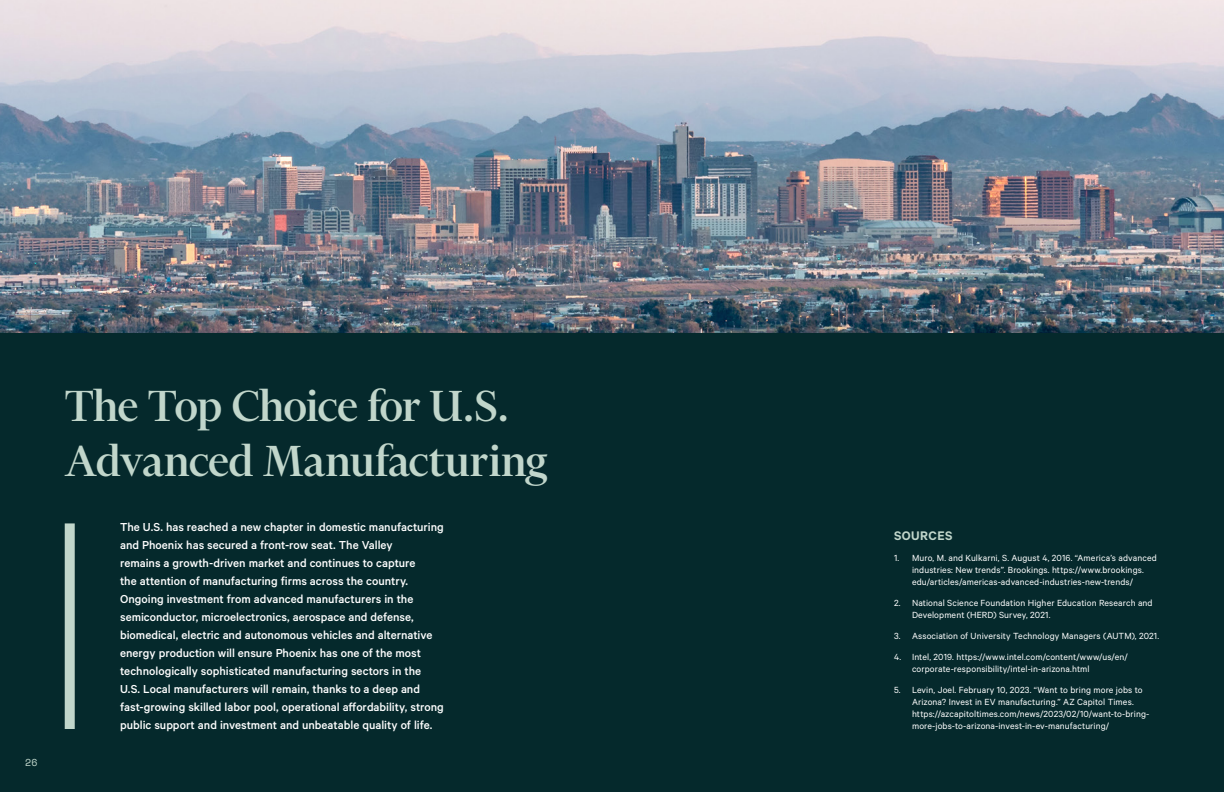
<style>
.page{position:relative;width:1224px;height:792px;background:#fff}
.page>*{position:absolute;margin:0;border:0;box-sizing:border-box;transform-origin:0 0}
.t1{font:500 49.7px/54.9px "Financier Display";letter-spacing:-.01em;color:#c1d6cb}
.t2{font:600 14px "Calibre";letter-spacing:.03em;color:#c1d6cb}
.t3{font:500 13px/18px "Calibre";color:#fff}
.t4{font:10px/12px "Calibre";letter-spacing:.01em;color:#fff}
.t5{font:10px "Space Mono";color:#c1d6cb}
</style>
<div class="page">
<div style="left:0;top:324px;width:1224px;height:468px;background:#05292c"></div>
<img style="left:0;top:0;width:1224px;height:333px">
<div style="left:65px;top:523px;width:10px;height:206px;background:#c1d6cb"></div>
<p class="t5" style="left:25px;top:756px;width:14px">26</p>
<h1 class="t1" style="left:65px;top:378px;width:484px">The Top Choice for U.S.<br>Advanced Manufacturing</h1>
<p class="t3" style="left:120px;top:518px;width:325px">The U.S. has reached a new chapter in domestic manufacturing and Phoenix has secured a front-row seat. The Valley<br>remains a growth-driven market and continues to capture<br>the attention of manufacturing firms across the country.<br>Ongoing investment from advanced manufacturers in the semiconductor, microelectronics, aerospace and defense, biomedical, electric and autonomous vehicles and alternative energy production will ensure Phoenix has one of the most technologically sophisticated manufacturing sectors in the U.S. Local manufacturers will remain, thanks to a deep and fast-growing skilled labor pool, operational affordability, strong public support and investment and unbeatable quality of life.</p>
<p class="t2" style="left:894px;top:527px;width:60px">SOURCES</p>
<p class="t4" style="left:894px;top:552px;width:264px;text-align:center">1. Muro, M. and Kulkarni, S. August 4, 2016. “America’s advanced industries: New trends”. Brookings. https://www.brookings. edu/articles/americas-advanced-industries-new-trends/</p>
<p class="t4" style="left:912px;top:597px;width:242px;text-indent:-18px">2. National Science Foundation Higher Education Research and<br>Development (HERD) Survey, 2021.</p>
<p class="t4" style="left:894px;top:630px;width:267px">3. Association of University Technology Managers (AUTM), 2021.</p>
<p class="t4" style="left:912px;top:651px;width:217px;text-indent:-18px">4. Intel, 2019. https://www.intel.com/content/www/us/en/ corporate-responsibility/intel-in-arizona.html</p>
<p class="t4" style="left:912px;top:684px;width:239px;text-indent:-18px">5. Levin, Joel. February 10, 2023. “Want to bring more jobs to Arizona? Invest in EV manufacturing.” AZ Capitol Times. https://azcapitoltimes.com/news/2023/02/10/want-to-bring&shy;more-jobs-to-arizona-invest-in-ev-manufacturing/</p>
</div>
